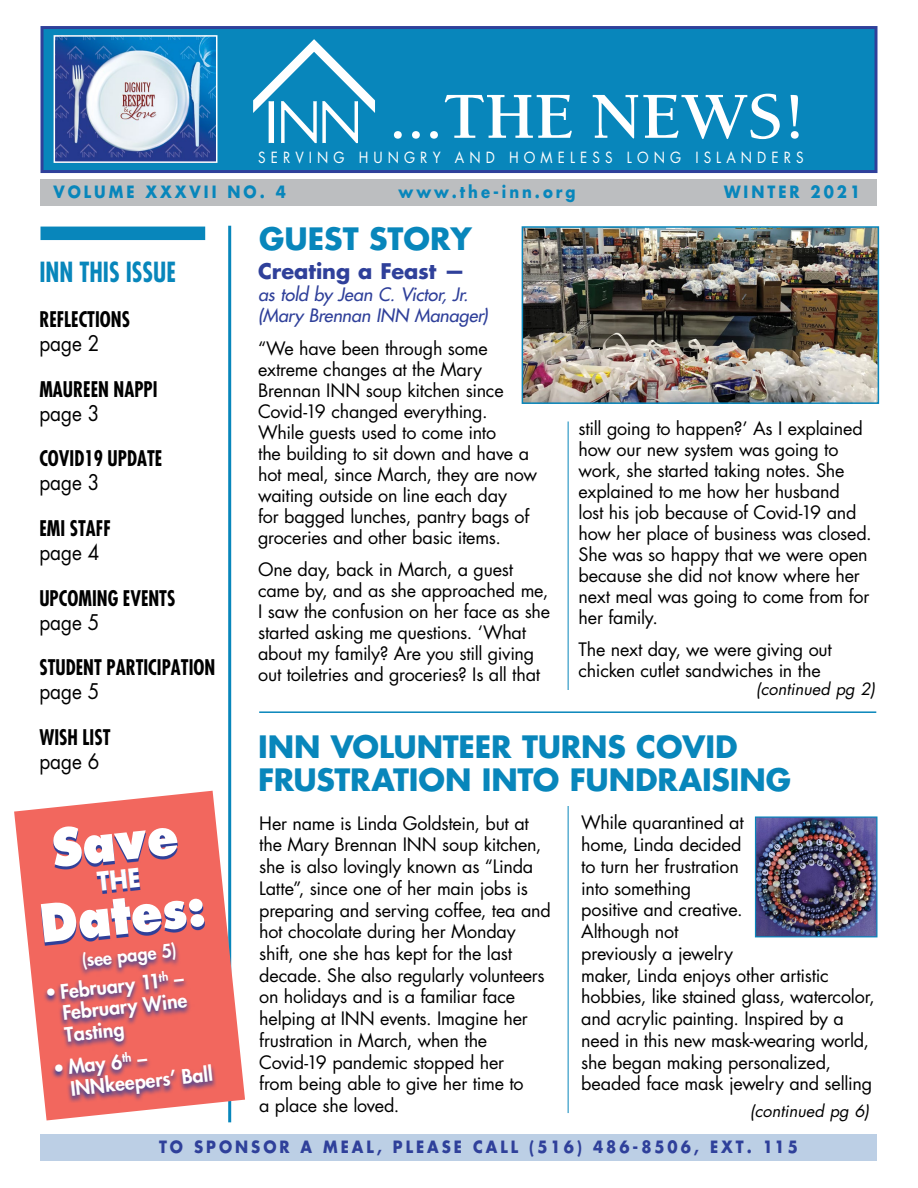
<style>
.page{position:relative;width:918px;height:1188px;background:#fff}
.page>*{position:absolute;margin:0;border:0;box-sizing:border-box;transform-origin:0 0}
.t1{font:700 67.5px "Berkeley Std";color:#fff}
.t2{font:800 51px "Futura Std";color:#fff;scale:.9 1}
.t3{font:700 30px/33px "Futura Std";letter-spacing:-.005em;color:#0886bb}
.t4{font:700 condensed 27px "Futura";color:#0886bb;scale:.9 1}
.t5{font:700 condensed 21px "Futura";color:#000;scale:.9 1}
.t6{font:21px "Futura Std";color:#000;scale:.9 1}
.t7{font:700 21px "Futura Std";letter-spacing:-.005em;color:#2f409a}
.t8{font:800 19.5px/21.8px "Futura Std";color:#fff;text-align:justify}
.t9{font:18px/21.8px "Futura Std";letter-spacing:-.01em;color:#000}
.t10{font:italic 500 18px/21.8px "Futura Std";letter-spacing:-.005em;color:#2f409a}
.t11{font:800 18px "Futura Std";color:#fff}
.t12{font:700 16.5px "Futura Std";letter-spacing:.2em;color:#2f409a;scale:.9 1}
.t13{font:700 16.5px "Futura Std";letter-spacing:.2em;color:#0886bb;scale:.9 1}
.t14{font:italic 16.5px "Futura Std";color:#000}
.t15{font:15px "Futura Std";letter-spacing:.375em;color:#fff;scale:.9 1}
</style>
<div class="page">
<div style="left:40px;top:1134px;width:838px;height:27px;background:#bccfe5"></div>
<hr style="left:228px;top:226px;width:3px;height:896px;background:#0886bb">
<div style="left:40px;top:227px;width:165px;height:13px;background:#0886bb"></div>
<svg style="left:14px;top:791px;width:231px;height:329px;fill:#f2675e"></svg>
<svg style="left:41px;top:829px;width:164px;height:117px;background:#ab5873"></svg>
<svg style="left:43px;top:941px;width:174px;height:162px;background:#d56166"></svg>
<div style="left:40px;top:26px;width:838px;height:147px;background:#0886bb;border:3px solid #2f409a"></div>
<img style="left:57px;top:38px;width:157px;height:122px">
<div style="left:54px;top:35px;width:163px;height:128px;border:2px solid #fff"></div>
<svg style="left:253px;top:39px;width:122px;height:104px"></svg>
<div style="left:40px;top:179px;width:838px;height:26px;background:#bcbec0"></div>
<img style="left:525px;top:229px;width:351px;height:172px">
<div style="left:522px;top:226px;width:357px;height:178px;border:2px solid #0886bb"></div>
<hr style="left:568px;top:421px;width:1px;height:692px;background:#0886bb">
<div style="left:564px;top:690px;width:10px;height:116px;background:#fff"></div>
<hr style="left:259px;top:711px;width:617px;height:2px;background:#0886bb">
<img style="left:757px;top:818px;width:118px;height:117px">
<div style="left:755px;top:816px;width:122px;height:121px;border:1px solid #0886bb"></div>
<svg style="left:97px;top:868px;width:43px;height:23px"></svg>
<h1 class="t1" style="left:389px;top:81px;width:418px">...THE NEWS!</h1>
<p class="t15" style="left:258px;top:148px;width:608px">SERVING HUNGRY AND HOMELESS LONG ISLANDERS</p>
<p class="t13" style="left:54px;top:181px;width:260px">VOLUME XXXVII NO. 4</p>
<p class="t13" style="left:399px;top:181px;width:198px">www.the-inn.org</p>
<p class="t13" style="left:724px;top:181px;width:153px">WINTER 2021</p>
<h3 class="t4" style="left:39px;top:254px;width:153px">INN THIS ISSUE</h3>
<p class="t5" style="left:39px;top:306px;width:102px">REFLECTIONS</p>
<p class="t6" style="left:39px;top:330px;width:68px">page 2</p>
<p class="t5" style="left:39px;top:375px;width:133px">MAUREEN NAPPI</p>
<p class="t6" style="left:39px;top:400px;width:68px">page 3</p>
<p class="t5" style="left:39px;top:445px;width:138px">COVID19 UPDATE</p>
<p class="t6" style="left:39px;top:469px;width:68px">page 3</p>
<p class="t5" style="left:39px;top:515px;width:81px">EMI STAFF</p>
<p class="t6" style="left:39px;top:539px;width:68px">page 4</p>
<p class="t5" style="left:39px;top:584px;width:153px">UPCOMING EVENTS</p>
<p class="t6" style="left:39px;top:608px;width:68px">page 5</p>
<p class="t5" style="left:39px;top:654px;width:197px">STUDENT PARTICIPATION</p>
<p class="t6" style="left:39px;top:678px;width:68px">page 5</p>
<p class="t5" style="left:39px;top:723px;width:81px">WISH LIST</p>
<p class="t6" style="left:39px;top:748px;width:68px">page 6</p>
<h2 class="t2" style="left:48px;top:816px;width:143px;rotate:-6deg">Save</h2>
<h2 class="t2" style="left:37px;top:892px;width:186px;rotate:-6deg">Dates:</h2>
<p class="t11" style="left:81px;top:949px;width:97px;rotate:-6deg">(see page 5)</p>
<p class="t8" style="left:59px;top:981px;width:127px;text-indent:-15px;rotate:-6deg">• February 11<sup>th</sup> – February Wine Tasting</p>
<p class="t8" style="left:67px;top:1056px;width:144px;text-indent:-15px;rotate:-6deg">• May 6<sup>th</sup> –<br>INNkeepers’ Ball</p>
<h3 class="t3" style="left:259px;top:222px;width:214px">GUEST STORY</h3>
<p class="t7" style="left:258px;top:257px;width:209px">Creating a Feast —</p>
<p class="t10" style="left:258px;top:284px;width:231px">as told by Jean C. Victor, Jr. (Mary Brennan INN Manager)</p>
<p class="t9" style="left:258px;top:338px;width:280px;line-height:21px">“We have been through some extreme changes at the Mary<br>Brennan INN soup kitchen since<br>Covid-19 changed everything.<br>While guests used to come into<br>the building to sit down and have a hot meal, since March, they are now waiting outside on line each day<br>for bagged lunches, pantry bags of groceries and other basic items.</p>
<p class="t9" style="left:258px;top:559px;width:294px;line-height:21px">One day, back in March, a guest came by, and as she approached me, I saw the confusion on her face as she started asking me questions. ‘What about my family? Are you still giving out toiletries and groceries? Is all that</p>
<p class="t9" style="left:579px;top:418px;width:295px;line-height:21px">still going to happen?’ As I explained how our new system was going to work, she started taking notes. She explained to me how her husband<br>lost his job because of Covid-19 and how her place of business was closed.<br>She was so happy that we were open because she did not know where her next meal was going to come from for her family.</p>
<p class="t9" style="left:579px;top:639px;width:255px;line-height:21px">The next day, we were giving out chicken cutlet sandwiches in the</p>
<p class="t14" style="left:756px;top:679px;width:121px">(continued pg 2)</p>
<h3 class="t3" style="left:258px;top:730px;width:535px">INN VOLUNTEER TURNS COVID<br>FRUSTRATION INTO FUNDRAISING</h3>
<p class="t9" style="left:259px;top:812px;width:293px">Her name is Linda Goldstein, but at the Mary Brennan INN soup kitchen, she is also lovingly known as “Linda<br>Latte”, since one of her main jobs is preparing and serving coffee, tea and hot chocolate during her Monday shift, one she has kept for the last decade. She also regularly volunteers on holidays and is a familiar face helping at INN events. Imagine her frustration in March, when the<br>Covid-19 pandemic stopped her<br>from being able to give her time to<br>a place she loved.</p>
<p class="t9" style="left:581px;top:812px;width:295px">While quarantined at<br>home, Linda decided<br>to turn her frustration<br>into something<br>positive and creative.<br>Although not<br>previously a jewelry<br>maker, Linda enjoys other artistic hobbies, like stained glass, watercolor, and acrylic painting. Inspired by a need in this new mask-wearing world, she began making personalized, beaded face mask jewelry and selling</p>
<p class="t14" style="left:750px;top:1100px;width:121px">(continued pg 6)</p>
<p class="t12" style="left:159px;top:1136px;width:711px">TO SPONSOR A MEAL, PLEASE CALL (516) 486-8506, EXT. 115</p>
</div>
